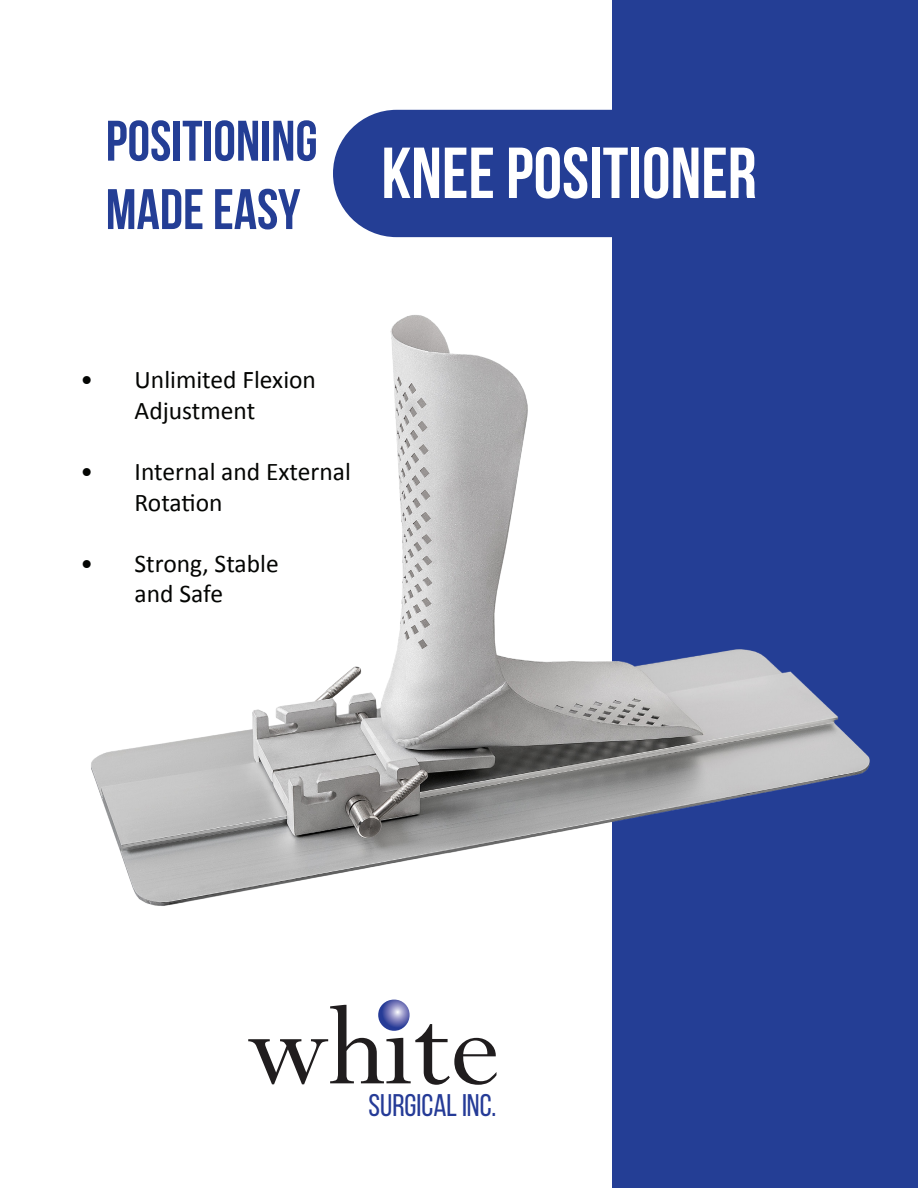
<style>
.page{position:relative;width:918px;height:1188px;background:#fff}
.page>*{position:absolute;margin:0;border:0;box-sizing:border-box;transform-origin:0 0}
.t1{font:700 72px "Bebas Neue";color:#fff}
.t2{font:700 57px "Bebas Neue";color:#243e95}
.t3{font:31.2px "Bebas Neue";color:#253b97}
.t4{font:25.5px "Calibri";color:#040503}
</style>
<div class="page">
<div style="left:333px;top:110px;width:279px;height:127px;background:#243e95"></div>
<div style="left:612px;top:0;width:306px;height:1188px;background:#243e95"></div>
<svg style="left:248px;top:1000px;width:248px;height:85px"></svg>
<img style="left:91px;top:315px;width:779px;height:591px">
<p class="t2" style="left:106px;top:110px;width:213px">POSITIONING</p>
<p class="t2" style="left:106px;top:178px;width:196px">MADE EASY</p>
<p class="t1" style="left:381px;top:134px;width:377px">KNEE POSITIONER</p>
<p class="t4" style="left:81px;top:364px;width:237px">• Unlimited Flexion</p>
<p class="t4" style="left:135px;top:394px;width:122px">Adjustment</p>
<p class="t4" style="left:81px;top:455px;width:272px">• Internal and External</p>
<p class="t4" style="left:135px;top:486px;width:90px">Rotation</p>
<p class="t4" style="left:81px;top:547px;width:200px">• Strong, Stable</p>
<p class="t4" style="left:135px;top:578px;width:90px">and Safe</p>
<p class="t3" style="left:369px;top:1088px;width:129px">SURGICAL INC.</p>
</div>
